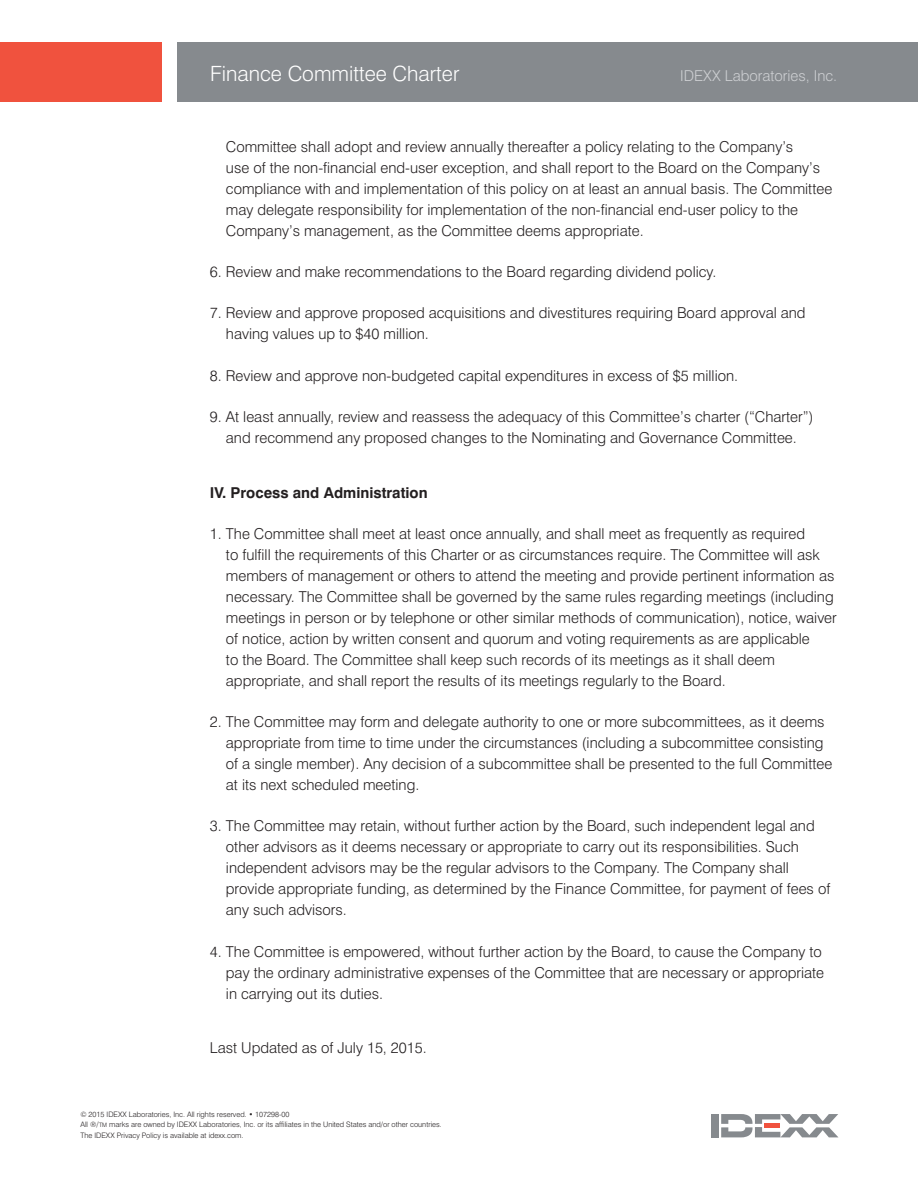
<style>
.page{position:relative;width:918px;height:1188px;background:#fff}
.page>*{position:absolute;margin:0;border:0;box-sizing:border-box;transform-origin:0 0}
.t1{font:300 21px "Swiss 721 BT";color:#fff}
.t2{font:300 15px/21px "Swiss 721 BT";color:#231f20}
.t3{font:700 15px "Swiss 721 BT";color:#231f20}
.t4{font:300 15px "Swiss 721 BT";color:#cdcfd2}
.t5{font:300 7.5px/10.5px "Swiss 721 BT";color:#231f20}
.s1{font-size:6px}
</style>
<div class="page">
<div style="left:177px;top:42px;width:741px;height:60px;background:#868a8e"></div>
<div style="left:0;top:42px;width:162px;height:60px;background:#f0523e"></div>
<div style="left:711px;top:1114px;width:7px;height:23px;background:#868a8e"></div>
<svg style="left:721px;top:1114px;width:117px;height:23px"></svg>
<h1 class="t1" style="left:210px;top:60px;width:251px">Finance Committee Charter</h1>
<p class="t4" style="left:680px;top:67px;width:158px">IDEXX Laboratories, Inc.</p>
<p class="t2" style="left:226px;top:136px;width:608px">Committee shall adopt and review annually thereafter a policy relating to the Company’s<br>use of the non-financial end-user exception, and shall report to the Board on the Company’s compliance with and implementation of this policy on at least an annual basis. The Committee may delegate responsibility for implementation of the non-financial end-user policy to the Company’s management, as the Committee deems appropriate.</p>
<p class="t2" style="left:210px;top:261px;width:508px">6. Review and make recommendations to the Board regarding dividend policy.</p>
<p class="t2" style="left:226px;top:302px;width:581px;text-indent:-16px">7. Review and approve proposed acquisitions and divestitures requiring Board approval and having values up to $40 million.</p>
<p class="t2" style="left:210px;top:365px;width:530px">8. Review and approve non-budgeted capital expenditures in excess of $5 million.</p>
<p class="t2" style="left:210px;top:406px;width:605px;text-align:center">9. At least annually, review and reassess the adequacy of this Committee’s charter (“Charter”) and recommend any proposed changes to the Nominating and Governance Committee.</p>
<p class="t3" style="left:210px;top:483px;width:219px">IV. Process and Administration</p>
<p class="t2" style="left:226px;top:523px;width:612px;text-indent:-16px">1. The Committee shall meet at least once annually, and shall meet as frequently as required<br>to fulfill the requirements of this Charter or as circumstances require. The Committee will ask members of management or others to attend the meeting and provide pertinent information as necessary. The Committee shall be governed by the same rules regarding meetings (including meetings in person or by telephone or other similar methods of communication), notice, waiver of notice, action by written consent and quorum and voting requirements as are applicable<br>to the Board. The Committee shall keep such records of its meetings as it shall deem appropriate, and shall report the results of its meetings regularly to the Board.</p>
<p class="t2" style="left:226px;top:711px;width:608px;text-indent:-16px">2. The Committee may form and delegate authority to one or more subcommittees, as it deems appropriate from time to time under the circumstances (including a subcommittee consisting of a single member). Any decision of a subcommittee shall be presented to the full Committee at its next scheduled meeting.</p>
<p class="t2" style="left:226px;top:815px;width:606px;text-indent:-16px">3. The Committee may retain, without further action by the Board, such independent legal and other advisors as it deems necessary or appropriate to carry out its responsibilities. Such independent advisors may be the regular advisors to the Company. The Company shall provide appropriate funding, as determined by the Finance Committee, for payment of fees of any such advisors.</p>
<p class="t2" style="left:226px;top:941px;width:600px;text-indent:-16px">4. The Committee is empowered, without further action by the Board, to cause the Company to pay the ordinary administrative expenses of the Committee that are necessary or appropriate in carrying out its duties.</p>
<p class="t2" style="left:210px;top:1037px;width:218px">Last Updated as of July 15, 2015.</p>
<p class="t5" style="left:80px;top:1109px;width:363px">© 2015 IDEXX Laboratories, Inc. All rights reserved. • 107298-00<br>All ®/<span class="s1">TM</span> marks are owned by IDEXX Laboratories, Inc. or its affiliates in the United States and/or other countries.<br>The IDEXX Privacy Policy is available at idexx.com.</p>
</div>
